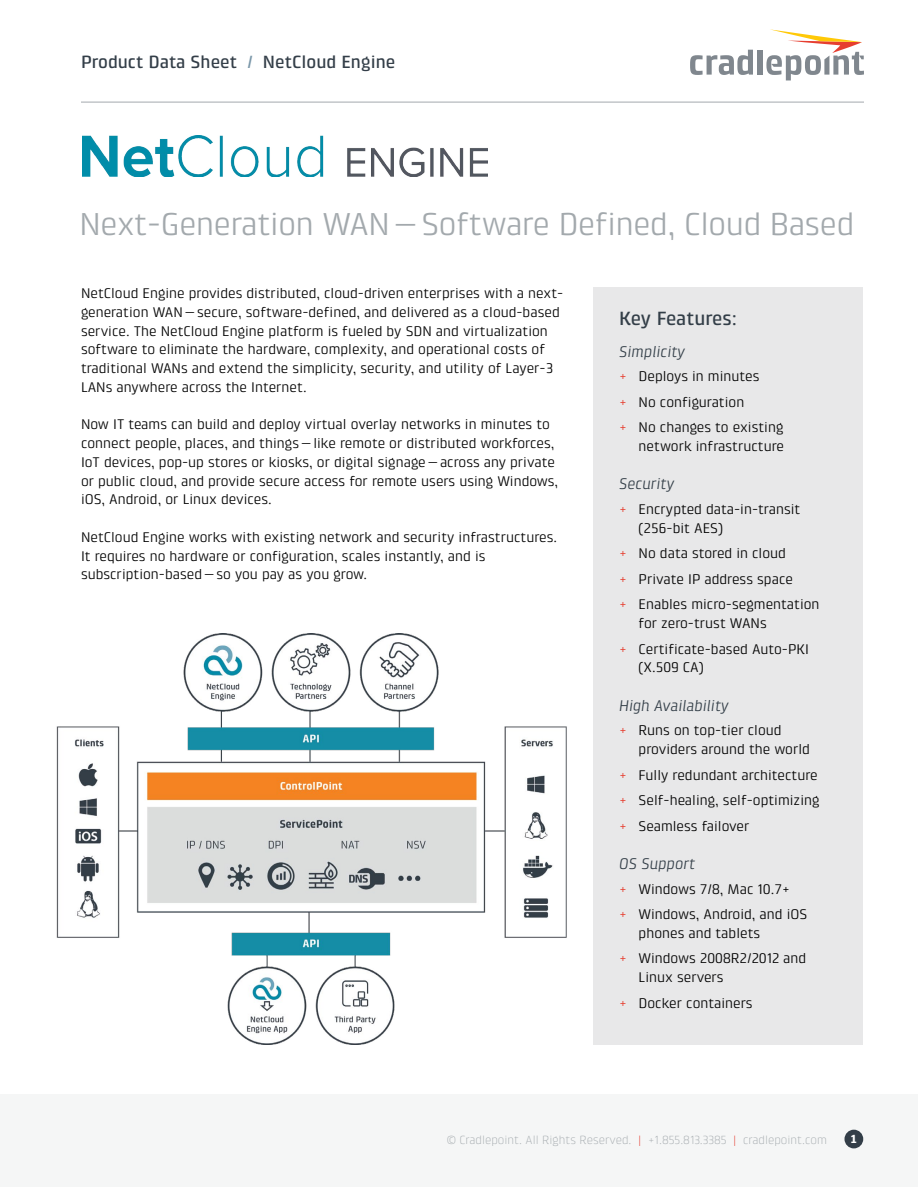
<style>
.page{position:relative;width:918px;height:1188px;background:#fff}
.page>*{position:absolute;margin:0;border:0;box-sizing:border-box;transform-origin:0 0}
.t1{font:32.25px "Klint Pro";letter-spacing:-.01em;color:#a3a9ad}
.t2{font:500 19.5px "Klint Pro";letter-spacing:-.015em;color:#333e48}
.t3{font:500 18px "Klint Pro";color:#333e48}
.t4{font:italic 15.75px "Klint Pro";color:#333e48}
.t5{font:14.25px/18.8px "Klint Pro";color:#000}
.t6{font:300 12px "Klint LT Pro";color:#a3a9ad}
.t7{font:700 12px "Klint Pro";color:#fff}
.s1{color:#7a97a9}
.s2{color:#e63e30}
.s3{font-family:"Klint LT Pro"}
</style>
<div class="page">
<svg style="left:690px;top:50px;width:63px;height:25px"></svg>
<div style="left:757px;top:50px;width:5px;height:25px;background:#80878e"></div>
<svg style="left:766px;top:29px;width:98px;height:51px"></svg>
<hr style="left:81px;top:102px;width:783px;height:1px;background:#a3a9ad">
<div style="left:593px;top:287px;width:270px;height:758px;background:#e8e8e9"></div>
<div style="left:0;top:1094px;width:918px;height:93px;background:#f5f6f6"></div>
<div style="left:844px;top:1130px;width:19px;height:18px;background:#333e48;border-radius:50%"></div>
<img style="left:82px;top:135px;width:406px;height:41px">
<img style="left:56px;top:634px;width:511px;height:410px">
<p class="t3" style="left:81px;top:52px;width:316px">Product Data Sheet <span class="s1">/</span> NetCloud Engine</p>
<h1 class="t1" style="left:80px;top:205px;width:776px">Next-Generation WAN—Software Defined, Cloud Based</h1>
<p class="t5" style="left:81px;top:284px;width:484px">NetCloud Engine provides distributed, cloud-driven enterprises with a next&shy;generation WAN—secure, software-defined, and delivered as a cloud-based service. The NetCloud Engine platform is fueled by SDN and virtualization software to eliminate the hardware, complexity, and operational costs of traditional WANs and extend the simplicity, security, and utility of Layer-3<br>LANs anywhere across the Internet.</p>
<p class="t5" style="left:81px;top:415px;width:479px">Now IT teams can build and deploy virtual overlay networks in minutes to connect people, places, and things—like remote or distributed workforces, IoT devices, pop-up stores or kiosks, or digital signage—across any private or public cloud, and provide secure access for remote users using Windows, iOS, Android, or Linux devices.</p>
<p class="t5" style="left:81px;top:528px;width:478px">NetCloud Engine works with existing network and security infrastructures.<br>It requires no hardware or configuration, scales instantly, and is subscription-based—so you pay as you grow.</p>
<h2 class="t2" style="left:619px;top:307px;width:120px">Key Features:</h2>
<p class="t4" style="left:619px;top:342px;width:68px">Simplicity</p>
<p class="t5" style="left:619px;top:364px;width:166px;line-height:25.5px"><span class="s2">+</span> Deploys in minutes<br><span class="s2">+</span> No configuration<br><span class="s2">+</span> No changes to existing</p>
<p class="t5" style="left:639px;top:437px;width:147px">network infrastructure</p>
<p class="t4" style="left:619px;top:475px;width:57px">Security</p>
<p class="t5" style="left:639px;top:500px;width:163px;text-indent:-19px"><span class="s2">+</span> Encrypted data-in-transit (256-bit AES)</p>
<p class="t5" style="left:619px;top:541px;width:202px;line-height:25.5px"><span class="s2">+</span> No data stored in cloud<br><span class="s2">+</span> Private IP address space<br><span class="s2">+</span> Enables micro-segmentation</p>
<p class="t5" style="left:619px;top:610px;width:191px;line-height:25.5px;text-indent:19px">for zero-trust WANs<br><span class="s2">+</span> Certificate-based Auto-PKI</p>
<p class="t5" style="left:639px;top:658px;width:67px">(X.509 CA)</p>
<p class="t4" style="left:619px;top:696px;width:111px">High Availability</p>
<p class="t5" style="left:639px;top:721px;width:173px;text-indent:-19px"><span class="s2">+</span> Runs on top-tier cloud providers around the world</p>
<p class="t5" style="left:619px;top:762px;width:202px;line-height:25.5px"><span class="s2">+</span> Fully redundant architecture <span class="s2">+</span> Self-healing, self-optimizing <span class="s2">+</span> Seamless failover</p>
<p class="t4" style="left:619px;top:855px;width:78px">OS Support</p>
<p class="t5" style="left:619px;top:876px;width:190px;line-height:25.5px"><span class="s2">+</span> Windows 7/8, Mac <span class="s3">10</span>.7+<br><span class="s2">+</span> Windows, Android, and iOS</p>
<p class="t5" style="left:619px;top:920px;width:189px;line-height:25.5px;text-indent:19px">phones and tablets<br><span class="s2">+</span> Windows 2008R2/<span class="s3">2012</span> and</p>
<p class="t5" style="left:619px;top:964px;width:135px;line-height:25.5px;text-indent:19px">Linux servers<br><span class="s2">+</span> Docker containers</p>
<p class="t6" style="left:447px;top:1133px;width:382px">© Cradlepoint. All Rights Reserved. <span class="s2">|</span> +1.855.813.3385 <span class="s2">|</span> cradlepoint.com</p>
<p class="t7" style="left:850px;top:1132px;width:8px">1</p>
</div>
